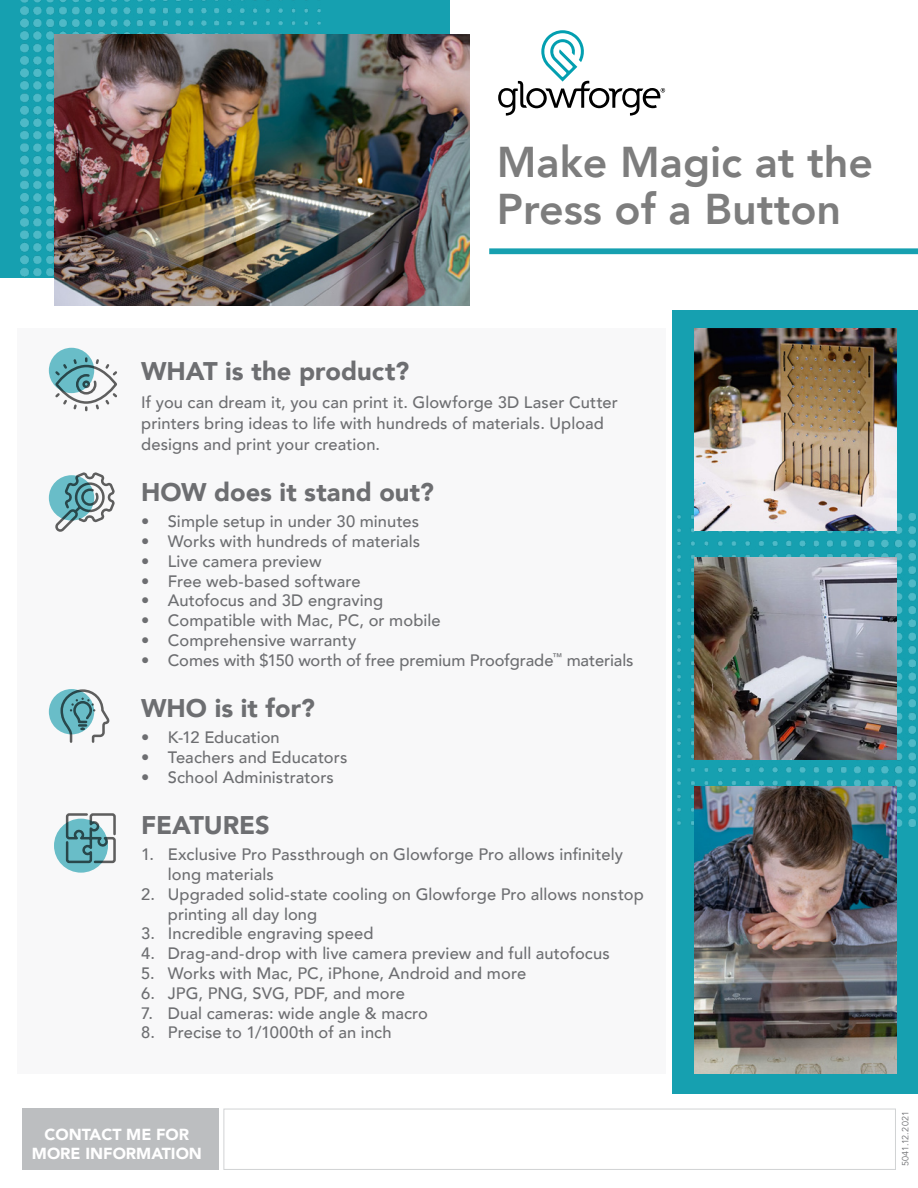
<style>
.page{position:relative;width:918px;height:1188px;background:#fff}
.page>*{position:absolute;margin:0;border:0;box-sizing:border-box;transform-origin:0 0}
.t1{font:800 43.05px/47.5px "Avenir";color:#7d7d7d}
.t2{font:900 25.5px "Avenir";color:#6d6e71}
.t3{font:500 16.5px/21px "Avenir";letter-spacing:.005em;color:#6d6e71}
.t4{font:900 16.05px/18.6px "Avenir";color:#fff;text-align:center}
.t5{font:9px "Avenir";letter-spacing:.02em;color:#6d6e71}
</style>
<div class="page">
<div style="left:223px;top:1109px;width:673px;height:61px;border:1px solid #d1d3d4"></div>
<div style="left:22px;top:1109px;width:197px;height:61px;background:#bcbec0"></div>
<div style="left:0;top:0;width:449px;height:278px;background:#16a0b0"></div>
<img style="left:21px;top:0;width:300px;height:277px">
<div style="left:18px;top:328px;width:648px;height:746px;background:#f8f8f9"></div>
<svg style="left:65px;top:813px;width:51px;height:51px"></svg>
<img style="left:54px;top:35px;width:416px;height:271px">
<div style="left:673px;top:310px;width:245px;height:784px;background:#16a0b0"></div>
<img style="left:678px;top:513px;width:239px;height:314px">
<svg style="left:53px;top:356px;width:64px;height:176px"></svg>
<svg style="left:60px;top:689px;width:50px;height:54px"></svg>
<svg style="left:49px;top:348px;width:45px;height:45px;background:#5ea8b2"></svg>
<svg style="left:49px;top:475px;width:45px;height:46px;background:#5ba2ab"></svg>
<svg style="left:49px;top:689px;width:45px;height:45px;background:#5ca4ad"></svg>
<svg style="left:54px;top:819px;width:54px;height:54px;background:#5ca4ad"></svg>
<svg style="left:498px;top:30px;width:167px;height:86px"></svg>
<img style="left:694px;top:786px;width:203px;height:288px">
<img style="left:694px;top:328px;width:203px;height:203px">
<img style="left:694px;top:557px;width:203px;height:203px">
<div style="left:489px;top:248px;width:429px;height:6px;background:#16a0b0"></div>
<h1 class="t1" style="left:497px;top:138px;width:378px">Make Magic at the<br>Press of a Button</h1>
<h2 class="t2" style="left:141px;top:349px;width:270px">WHAT is the product?</h2>
<p class="t3" style="left:141px;top:391px;width:478px">If you can dream it, you can print it. Glowforge 3D Laser Cutter printers bring ideas to life with hundreds of materials. Upload designs and print your creation.</p>
<h2 class="t2" style="left:141px;top:470px;width:294px">HOW does it stand out?</h2>
<p class="t3" style="left:141px;top:510px;width:279px">• Simple setup in under 30 minutes</p>
<p class="t3" style="left:141px;top:530px;width:280px">• Works with hundreds of materials</p>
<p class="t3" style="left:141px;top:550px;width:182px">• Live camera preview</p>
<p class="t3" style="left:141px;top:570px;width:221px">• Free web-based software</p>
<p class="t3" style="left:141px;top:589px;width:243px">• Autofocus and 3D engraving</p>
<p class="t3" style="left:141px;top:609px;width:301px">• Compatible with Mac, PC, or mobile</p>
<p class="t3" style="left:141px;top:629px;width:217px">• Comprehensive warranty</p>
<p class="t3" style="left:141px;top:649px;width:494px">• Comes with $150 worth of free premium Proofgrade<sup>™</sup> materials</p>
<h2 class="t2" style="left:141px;top:686px;width:175px">WHO is it for?</h2>
<p class="t3" style="left:141px;top:726px;width:140px">• K-12 Education</p>
<p class="t3" style="left:141px;top:746px;width:208px">• Teachers and Educators</p>
<p class="t3" style="left:141px;top:766px;width:194px">• School Administrators</p>
<h2 class="t2" style="left:141px;top:803px;width:130px">FEATURES</h2>
<p class="t3" style="left:168px;top:844px;width:457px;line-height:19.8px;text-indent:-27px">1. Exclusive Pro Passthrough on Glowforge Pro allows infinitely long materials</p>
<p class="t3" style="left:168px;top:883px;width:478px;line-height:19.8px;text-indent:-27px">2. Upgraded solid-state cooling on Glowforge Pro allows nonstop printing all day long</p>
<p class="t3" style="left:141px;top:922px;width:234px">3. Incredible engraving speed</p>
<p class="t3" style="left:141px;top:942px;width:470px">4. Drag-and-drop with live camera preview and full autofocus</p>
<p class="t3" style="left:141px;top:962px;width:387px">5. Works with Mac, PC, iPhone, Android and more</p>
<p class="t3" style="left:141px;top:982px;width:265px">6. JPG, PNG, SVG, PDF, and more</p>
<p class="t3" style="left:141px;top:1002px;width:288px">7. Dual cameras: wide angle &amp; macro</p>
<p class="t3" style="left:141px;top:1021px;width:252px">8. Precise to 1/1000th of an inch</p>
<p class="t4" style="left:32px;top:1125px;width:172px">CONTACT ME FOR<br>MORE INFORMATION</p>
<p class="t5" style="left:900px;top:1166px;width:56px;rotate:-90deg">5041.12.2021</p>
</div>
